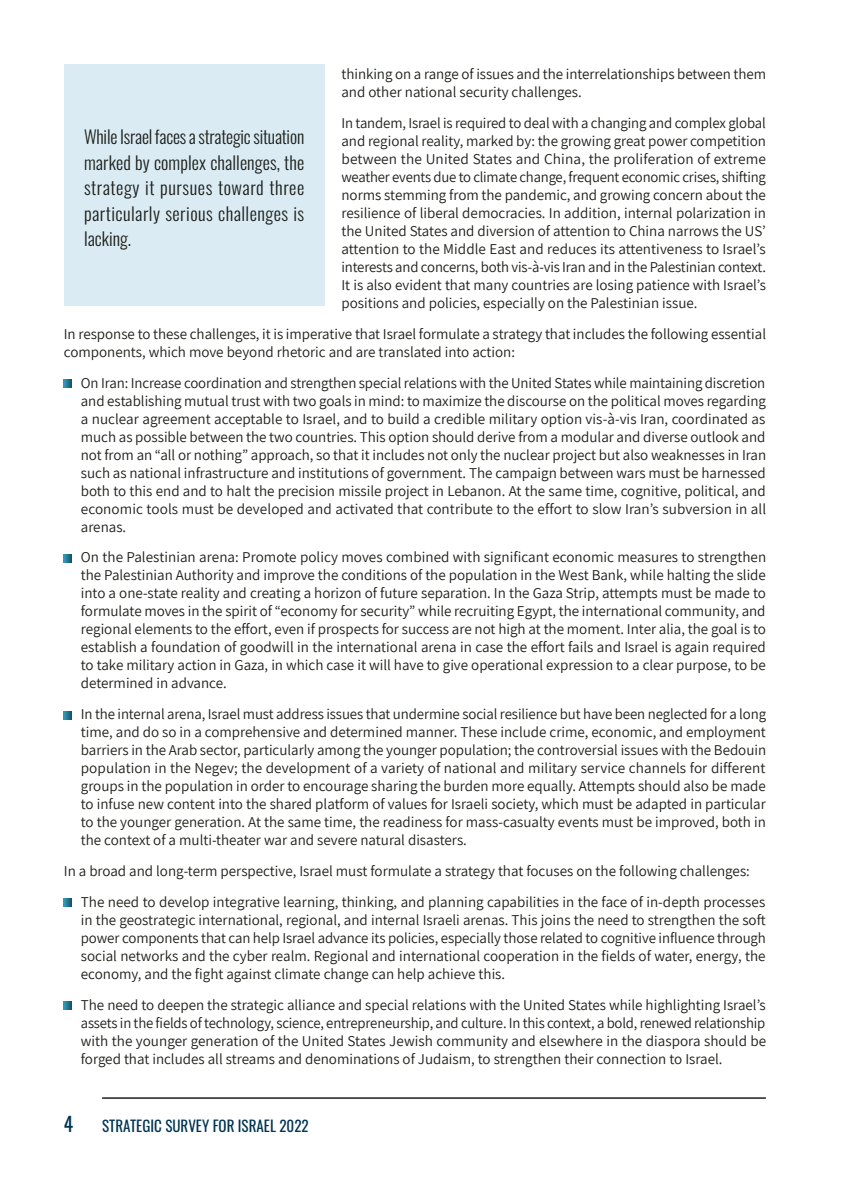
<style>
.page{position:relative;width:851px;height:1191px;background:#fff}
.page>*{position:absolute;margin:0;border:0;box-sizing:border-box;transform-origin:0 0}
.t1{font:19.5px "Oswald";color:#003554}
.t2{font:300 18px/25.5px "Oswald";letter-spacing:.025em;color:#1d201a;text-align:justify}
.t3{font:15px/18px "Assistant";color:#1d201a;text-align:justify}
.t4{font:15px "Oswald";color:#003554}
</style>
<div class="page">
<svg style="left:64px;top:379px;width:8px;height:8px"></svg>
<svg style="left:64px;top:554px;width:8px;height:8px"></svg>
<svg style="left:64px;top:711px;width:8px;height:8px"></svg>
<svg style="left:64px;top:898px;width:8px;height:8px"></svg>
<svg style="left:64px;top:1001px;width:8px;height:8px"></svg>
<div style="left:64px;top:64px;width:260px;height:241px;background:#daebf4"></div>
<hr style="left:102px;top:1097px;width:663px;height:1px;background:#1d201a">
<p class="t3" style="left:341px;top:64px;width:426px">thinking on a range of issues and the interrelationships between them and other national security challenges.</p>
<p class="t3" style="left:341px;top:113px;width:426px">In tandem, Israel is required to deal with a changing and complex global and regional reality, marked by: the growing great power competition between the United States and China, the proliferation of extreme weather events due to climate change, frequent economic crises, shifting norms stemming from the pandemic, and growing concern about the resilience of liberal democracies. In addition, internal polarization in the United States and diversion of attention to China narrows the US’ attention to the Middle East and reduces its attentiveness to Israel’s interests and concerns, both vis-à-vis Iran and in the Palestinian context.<br>It is also evident that many countries are losing patience with Israel’s positions and policies, especially on the Palestinian issue.</p>
<p class="t3" style="left:64px;top:324px;width:703px">In response to these challenges, it is imperative that Israel formulate a strategy that includes the following essential components, which move beyond rhetoric and are translated into action:</p>
<p class="t3" style="left:81px;top:373px;width:686px">On Iran: Increase coordination and strengthen special relations with the United States while maintaining discretion and establishing mutual trust with two goals in mind: to maximize the discourse on the political moves regarding a nuclear agreement acceptable to Israel, and to build a credible military option vis-à-vis Iran, coordinated as much as possible between the two countries. This option should derive from a modular and diverse outlook and not from an “all or nothing” approach, so that it includes not only the nuclear project but also weaknesses in Iran such as national infrastructure and institutions of government. The campaign between wars must be harnessed both to this end and to halt the precision missile project in Lebanon. At the same time, cognitive, political, and economic tools must be developed and activated that contribute to the effort to slow Iran’s subversion in all arenas.</p>
<p class="t3" style="left:81px;top:547px;width:686px">On the Palestinian arena: Promote policy moves combined with significant economic measures to strengthen the Palestinian Authority and improve the conditions of the population in the West Bank, while halting the slide into a one-state reality and creating a horizon of future separation. In the Gaza Strip, attempts must be made to formulate moves in the spirit of “economy for security” while recruiting Egypt, the international community, and regional elements to the effort, even if prospects for success are not high at the moment. Inter alia, the goal is to establish a foundation of goodwill in the international arena in case the effort fails and Israel is again required to take military action in Gaza, in which case it will have to give operational expression to a clear purpose, to be determined in advance.</p>
<p class="t3" style="left:81px;top:704px;width:686px">In the internal arena, Israel must address issues that undermine social resilience but have been neglected for a long time, and do so in a comprehensive and determined manner. These include crime, economic, and employment barriers in the Arab sector, particularly among the younger population; the controversial issues with the Bedouin population in the Negev; the development of a variety of national and military service channels for different groups in the population in order to encourage sharing the burden more equally. Attempts should also be made to infuse new content into the shared platform of values for Israeli society, which must be adapted in particular to the younger generation. At the same time, the readiness for mass-casualty events must be improved, both in the context of a multi-theater war and severe natural disasters.</p>
<p class="t3" style="left:81px;top:855px;width:685px;line-height:30.8px;text-indent:-17px">In a broad and long-term perspective, Israel must formulate a strategy that focuses on the following challenges:<br>The need to develop integrative learning, thinking, and planning capabilities in the face of in-depth processes</p>
<p class="t3" style="left:81px;top:910px;width:686px">in the geostrategic international, regional, and internal Israeli arenas. This joins the need to strengthen the soft power components that can help Israel advance its policies, especially those related to cognitive influence through social networks and the cyber realm. Regional and international cooperation in the fields of water, energy, the economy, and the fight against climate change can help achieve this.</p>
<p class="t3" style="left:81px;top:994px;width:686px">The need to deepen the strategic alliance and special relations with the United States while highlighting Israel’s assets in the fields of technology, science, entrepreneurship, and culture. In this context, a bold, renewed relationship with the younger generation of the United States Jewish community and elsewhere in the diaspora should be forged that includes all streams and denominations of Judaism, to strengthen their connection to Israel.</p>
<p class="t2" style="left:84px;top:122px;width:222px">While Israel faces a strategic situation marked by complex challenges, the strategy it pursues toward three particularly serious challenges is lacking.</p>
<h1 class="t1" style="left:64px;top:1107px;width:11px">4</h1>
<p class="t4" style="left:102px;top:1113px;width:208px">STRATEGIC SURVEY FOR ISRAEL 2022</p>
</div>
